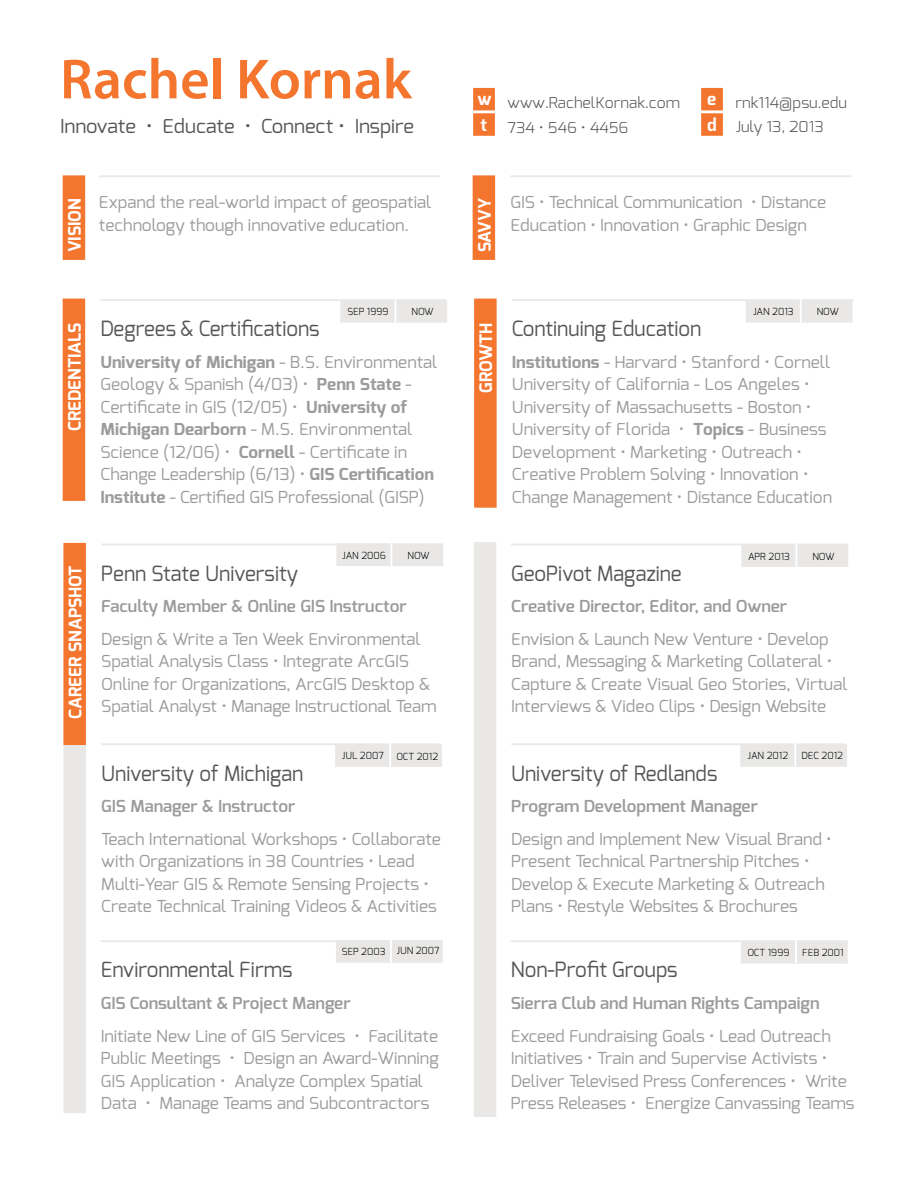
<style>
.page{position:relative;width:918px;height:1188px;background:#fff}
.page>*{position:absolute;margin:0;border:0;box-sizing:border-box;transform-origin:0 0}
.t1{font:600 57px "Myriad Pro";color:#f3752e}
.t2{font:21px "Exo";color:#565454}
.t3{font:19.2px "Exo";color:#565454;scale:1.05 1}
.t4{font:700 17.25px "Exo";color:#fff}
.t5{font:16.5px/22.5px "Exo";color:#9c9b9a;scale:1.05 1}
.t6{font:600 16.5px "Exo";color:#9c9b9a;scale:1.05 1}
.t7{font:300 15px/24.9px "Exo";color:#565454;scale:1.05 1}
.t8{font:300 9.75px "Exo";color:#000}
.s1{font-weight:700;font-size:17.25px;color:#fff}
.s2{font-weight:700}
</style>
<div class="page">
<div style="left:63px;top:175px;width:22px;height:85px;background:#f3752e"></div>
<div style="left:63px;top:299px;width:22px;height:202px;background:#f3752e"></div>
<hr style="left:100px;top:299px;width:346px;height:2px;background:#e9e8e7">
<hr style="left:99px;top:175px;width:341px;height:2px;background:#e9e8e7">
<div style="left:473px;top:175px;width:22px;height:85px;background:#f3752e"></div>
<hr style="left:510px;top:175px;width:341px;height:2px;background:#e9e8e7">
<div style="left:474px;top:299px;width:23px;height:209px;background:#f3752e"></div>
<hr style="left:512px;top:299px;width:342px;height:2px;background:#e9e8e7">
<div style="left:63px;top:543px;width:23px;height:202px;background:#f3752e"></div>
<div style="left:336px;top:544px;width:55px;height:22px;background:#e9e8e7"></div>
<hr style="left:101px;top:544px;width:342px;height:1px;background:#e9e8e7">
<div style="left:389px;top:544px;width:54px;height:22px;background:#e9e8e7"></div>
<svg style="left:391px;top:544px;width:1px;height:22px"></svg>
<hr style="left:511px;top:544px;width:337px;height:1px;background:#e9e8e7">
<hr style="left:101px;top:743px;width:339px;height:2px;background:#e9e8e7">
<hr style="left:511px;top:743px;width:335px;height:2px;background:#e9e8e7">
<div style="left:741px;top:544px;width:54px;height:23px;background:#e9e8e7"></div>
<div style="left:794px;top:544px;width:54px;height:23px;background:#e9e8e7"></div>
<hr style="left:795px;top:543px;width:2px;height:24px;background:#fff">
<div style="left:335px;top:744px;width:54px;height:23px;background:#e9e8e7"></div>
<div style="left:388px;top:744px;width:54px;height:23px;background:#e9e8e7"></div>
<hr style="left:389px;top:743px;width:2px;height:24px;background:#fff">
<div style="left:740px;top:744px;width:54px;height:23px;background:#e9e8e7"></div>
<div style="left:793px;top:744px;width:54px;height:23px;background:#e9e8e7"></div>
<hr style="left:794px;top:743px;width:2px;height:24px;background:#fff">
<div style="left:340px;top:300px;width:55px;height:23px;background:#e9e8e7"></div>
<div style="left:393px;top:300px;width:54px;height:23px;background:#e9e8e7"></div>
<svg style="left:395px;top:299px;width:1px;height:24px"></svg>
<div style="left:746px;top:300px;width:54px;height:23px;background:#e9e8e7"></div>
<div style="left:798px;top:300px;width:55px;height:23px;background:#e9e8e7"></div>
<hr style="left:800px;top:299px;width:2px;height:24px;background:#fff">
<div style="left:336px;top:940px;width:54px;height:23px;background:#e9e8e7"></div>
<hr style="left:101px;top:940px;width:342px;height:2px;background:#e9e8e7">
<div style="left:389px;top:940px;width:54px;height:23px;background:#e9e8e7"></div>
<hr style="left:390px;top:939px;width:2px;height:24px;background:#fff">
<hr style="left:511px;top:940px;width:337px;height:2px;background:#e9e8e7">
<div style="left:741px;top:941px;width:54px;height:23px;background:#e9e8e7"></div>
<div style="left:794px;top:941px;width:54px;height:23px;background:#e9e8e7"></div>
<hr style="left:795px;top:940px;width:2px;height:24px;background:#fff">
<div style="left:474px;top:542px;width:22px;height:575px;background:#e9e8e7"></div>
<div style="left:63px;top:745px;width:23px;height:368px;background:#e9e8e7"></div>
<div style="left:473px;top:88px;width:22px;height:22px;background:#f3752e"></div>
<div style="left:473px;top:113px;width:22px;height:23px;background:#f3752e"></div>
<div style="left:701px;top:113px;width:22px;height:23px;background:#f3752e"></div>
<div style="left:701px;top:88px;width:22px;height:22px;background:#f3752e"></div>
<h1 class="t1" style="left:60px;top:43px;width:353px">Rachel Kornak</h1>
<p class="t3" style="left:60px;top:114px;width:339px">Innovate • Educate • Connect • Inspire</p>
<p class="t4" style="left:64px;top:252px;width:55px;rotate:-90deg">VISION</p>
<p class="t5" style="left:99px;top:191px;width:318px">Expand the real-world impact of geospatial technology though innovative education.</p>
<p class="t7" style="left:478px;top:90px;width:194px"><sup>w</sup> www.RachelKornak.com <span class="s1">t</span> 734 • 546 • 4456</p>
<p class="t7" style="left:735px;top:90px;width:108px">rnk114@psu.edu</p>
<p class="t4" style="left:707px;top:88px;width:11px">e</p>
<p class="t4" style="left:707px;top:113px;width:11px">d</p>
<p class="t7" style="left:735px;top:114px;width:86px">July 13, 2013</p>
<p class="t4" style="left:474px;top:252px;width:56px;rotate:-90deg">SAVVY</p>
<p class="t5" style="left:510px;top:191px;width:302px">GIS • Technical Communication • Distance<br>Education • Innovation • Graphic Design</p>
<p class="t8" style="left:347px;top:306px;width:43px">SEP 1999</p>
<p class="t8" style="left:411px;top:306px;width:24px">NOW</p>
<p class="t8" style="left:753px;top:305px;width:42px">JAN 2013</p>
<p class="t8" style="left:817px;top:306px;width:24px">NOW</p>
<p class="t4" style="left:64px;top:431px;width:110px;rotate:-90deg">CREDENTIALS</p>
<p class="t2" style="left:100px;top:315px;width:221px">Degrees &amp; Certifications</p>
<p class="t5" style="left:100px;top:351px;width:322px"><span class="s2">University of Michigan</span> - B.S. Environmental Geology &amp; Spanish (4/03) • <span class="s2">Penn State</span> - Certificate in GIS (12/05) • <span class="s2">University of Michigan Dearborn</span> - M.S. Environmental Science (12/06) • <span class="s2">Cornell</span> - Certificate in Change Leadership (6/13) • <span class="s2">GIS Certification Institute</span> - Certified GIS Professional (GISP)</p>
<p class="t8" style="left:342px;top:549px;width:45px">JAN 2006</p>
<p class="t8" style="left:407px;top:549px;width:24px">NOW</p>
<p class="t4" style="left:64px;top:719px;width:155px;rotate:-90deg">CAREER SNAPSHOT</p>
<p class="t2" style="left:101px;top:560px;width:199px">Penn State University</p>
<p class="t6" style="left:101px;top:596px;width:293px">Faculty Member &amp; Online GIS Instructor</p>
<p class="t5" style="left:101px;top:628px;width:321px">Design &amp; Write a Ten Week Environmental Spatial Analysis Class • Integrate ArcGIS Online for Organizations, ArcGIS Desktop &amp; Spatial Analyst • Manage Instructional Team</p>
<p class="t4" style="left:475px;top:393px;width:71px;rotate:-90deg">GROWTH</p>
<p class="t2" style="left:512px;top:315px;width:191px">Continuing Education</p>
<p class="t5" style="left:512px;top:351px;width:307px"><span class="s2">Institutions</span> - Harvard • Stanford • Cornell University of California - Los Angeles • University of Massachusetts - Boston • University of Florida • <span class="s2">Topics</span> - Business Development • Marketing • Outreach • Creative Problem Solving • Innovation • Change Management • Distance Education</p>
<p class="t2" style="left:511px;top:560px;width:172px">GeoPivot Magazine</p>
<p class="t8" style="left:748px;top:550px;width:43px">APR 2013</p>
<p class="t8" style="left:812px;top:550px;width:24px">NOW</p>
<p class="t6" style="left:511px;top:596px;width:264px">Creative Director, Editor, and Owner</p>
<p class="t5" style="left:511px;top:628px;width:322px">Envision &amp; Launch New Venture • Develop Brand, Messaging &amp; Marketing Collateral • Capture &amp; Create Visual Geo Stories, Virtual Interviews &amp; Video Clips • Design Website</p>
<p class="t2" style="left:101px;top:760px;width:204px">University of Michigan</p>
<p class="t6" style="left:101px;top:796px;width:186px">GIS Manager &amp; Instructor</p>
<p class="t8" style="left:342px;top:750px;width:43px">JUL 2007</p>
<p class="t8" style="left:396px;top:750px;width:43px">OCT 2012</p>
<p class="t8" style="left:748px;top:750px;width:42px">JAN 2012</p>
<p class="t8" style="left:802px;top:750px;width:43px">DEC 2012</p>
<p class="t2" style="left:511px;top:760px;width:208px">University of Redlands</p>
<p class="t6" style="left:511px;top:796px;width:237px">Program Development Manager</p>
<p class="t5" style="left:101px;top:827px;width:325px">Teach International Workshops • Collaborate with Organizations in 38 Countries • Lead Multi-Year GIS &amp; Remote Sensing Projects • Create Technical Training Videos &amp; Activities</p>
<p class="t5" style="left:511px;top:827px;width:307px">Design and Implement New Visual Brand • Present Technical Partnership Pitches • Develop &amp; Execute Marketing &amp; Outreach Plans • Restyle Websites &amp; Brochures</p>
<p class="t8" style="left:342px;top:945px;width:99px">SEP 2003 JUN 2007</p>
<p class="t8" style="left:748px;top:946px;width:44px">OCT 1999</p>
<p class="t8" style="left:802px;top:947px;width:43px">FEB 2001</p>
<p class="t2" style="left:101px;top:956px;width:193px">Environmental Firms</p>
<p class="t2" style="left:511px;top:956px;width:168px">Non-Profit Groups</p>
<p class="t6" style="left:101px;top:992px;width:240px">GIS Consultant &amp; Project Manger</p>
<p class="t6" style="left:511px;top:992px;width:296px">Sierra Club and Human Rights Campaign</p>
<p class="t5" style="left:101px;top:1024px;width:324px">Initiate New Line of GIS Services • Facilitate Public Meetings • Design an Award-Winning GIS Application • Analyze Complex Spatial Data • Manage Teams and Subcontractors</p>
<p class="t5" style="left:511px;top:1024px;width:329px">Exceed Fundraising Goals • Lead Outreach Initiatives • Train and Supervise Activists • Deliver Televised Press Conferences • Write Press Releases • Energize Canvassing Teams</p>
</div>
